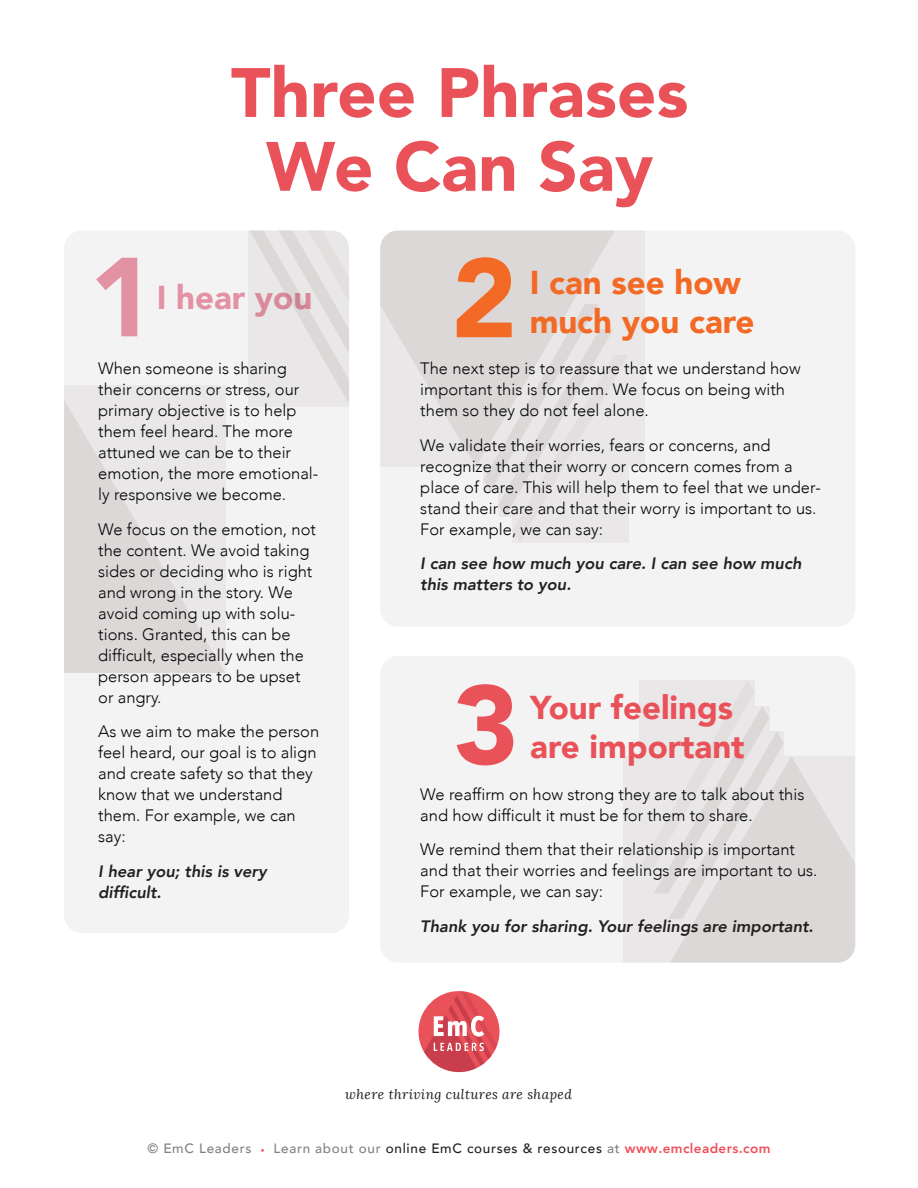
<style>
.page{position:relative;width:918px;height:1188px;background:#fff}
.page>*{position:absolute;margin:0;border:0;box-sizing:border-box;transform-origin:0 0}
.t1{font:900 69px/73.8px "Avenir";color:#ea525a;text-align:center}
.t2{font:900 33px/39px "Avenir";color:#ea525a}
.t3{font:900 33px/39px "Avenir";color:#f26a25}
.t4{font:900 33px "Avenir";color:#ee9aad}
.t5{font:300 16.5px/21px "Avenir";color:#030505}
.t6{font:italic 800 16.5px/21px "Avenir";color:#222120}
.t7{font:500 13.5px "Avenir";letter-spacing:.05em;color:#818285}
.t8{font:italic 13.5px "Lora";letter-spacing:.03em;color:#221e1f}
.s1{font-size:7.5px;color:#f05059}
.s2{color:#231f20}
.s3{font-weight:800;color:#f05059}
</style>
<div class="page">
<div style="left:64px;top:230px;width:285px;height:703px;background:#f4f3f3;border-radius:18px"></div>
<div style="left:380px;top:230px;width:475px;height:397px;background:#f4f3f3;border-radius:18px"></div>
<div style="left:380px;top:656px;width:475px;height:307px;background:#f4f3f3;border-radius:18px"></div>
<svg style="left:623px;top:756px;width:232px;height:207px;fill:#dcd8d7"></svg>
<svg style="left:639px;top:680px;width:145px;height:239px"></svg>
<svg style="left:380px;top:230px;width:264px;height:237px;fill:#dcd8d7"></svg>
<svg style="left:64px;top:385px;width:161px;height:288px;fill:#e9e7e7"></svg>
<svg style="left:249px;top:230px;width:100px;height:176px"></svg>
<svg style="left:96px;top:258px;width:41px;height:78px"></svg>
<svg style="left:457px;top:257px;width:171px;height:286px"></svg>
<svg style="left:457px;top:684px;width:56px;height:81px"></svg>
<svg style="left:418px;top:991px;width:82px;height:81px"></svg>
<h1 class="t1" style="left:231px;top:54px;width:459px">Three Phrases<br>We Can Say</h1>
<h2 class="t4" style="left:157px;top:269px;width:157px">I hear you</h2>
<p class="t5" style="left:98px;top:358px;width:222px">When someone is sharing their concerns or stress, our primary objective is to help them feel heard. The more attuned we can be to their emotion, the more emotional&shy;ly responsive we become.</p>
<p class="t5" style="left:98px;top:519px;width:219px">We focus on the emotion, not the content. We avoid taking sides or deciding who is right and wrong in the story. We avoid coming up with solu&shy;tions. Granted, this can be difficult, especially when the person appears to be upset or angry.</p>
<p class="t5" style="left:98px;top:721px;width:223px">As we aim to make the person feel heard, our goal is to align and create safety so that they know that we understand them. For example, we can say:</p>
<p class="t6" style="left:98px;top:861px;width:170px">I hear you; this is very difficult.</p>
<h2 class="t3" style="left:530px;top:262px;width:226px">I can see how much you care</h2>
<p class="t5" style="left:420px;top:358px;width:382px">The next step is to reassure that we understand how important this is for them. We focus on being with them so they do not feel alone.</p>
<p class="t5" style="left:420px;top:435px;width:402px">We validate their worries, fears or concerns, and recognize that their worry or concern comes from a place of care. This will help them to feel that we under&shy;stand their care and that their worry is important to us.<br>For example, we can say:</p>
<p class="t6" style="left:420px;top:553px;width:383px">I can see how much you care. I can see how much this matters to you.</p>
<h2 class="t2" style="left:530px;top:687px;width:216px">Your feelings are important</h2>
<p class="t5" style="left:420px;top:783px;width:386px">We reaffirm on how strong they are to talk about this and how difficult it must be for them to share.</p>
<p class="t5" style="left:420px;top:839px;width:399px">We remind them that their relationship is important and that their worries and feelings are important to us.<br>For example, we can say:</p>
<p class="t6" style="left:420px;top:916px;width:395px">Thank you for sharing. Your feelings are important.</p>
<p class="t8" style="left:345px;top:1086px;width:228px">where thriving cultures are shaped</p>
<p class="t7" style="left:148px;top:1137px;width:625px">© EmC Leaders <span class="s1">•</span> Learn about our <span class="s2">online EmC courses &amp; resources</span> at <span class="s3">www.emcleaders.com</span></p>
</div>
